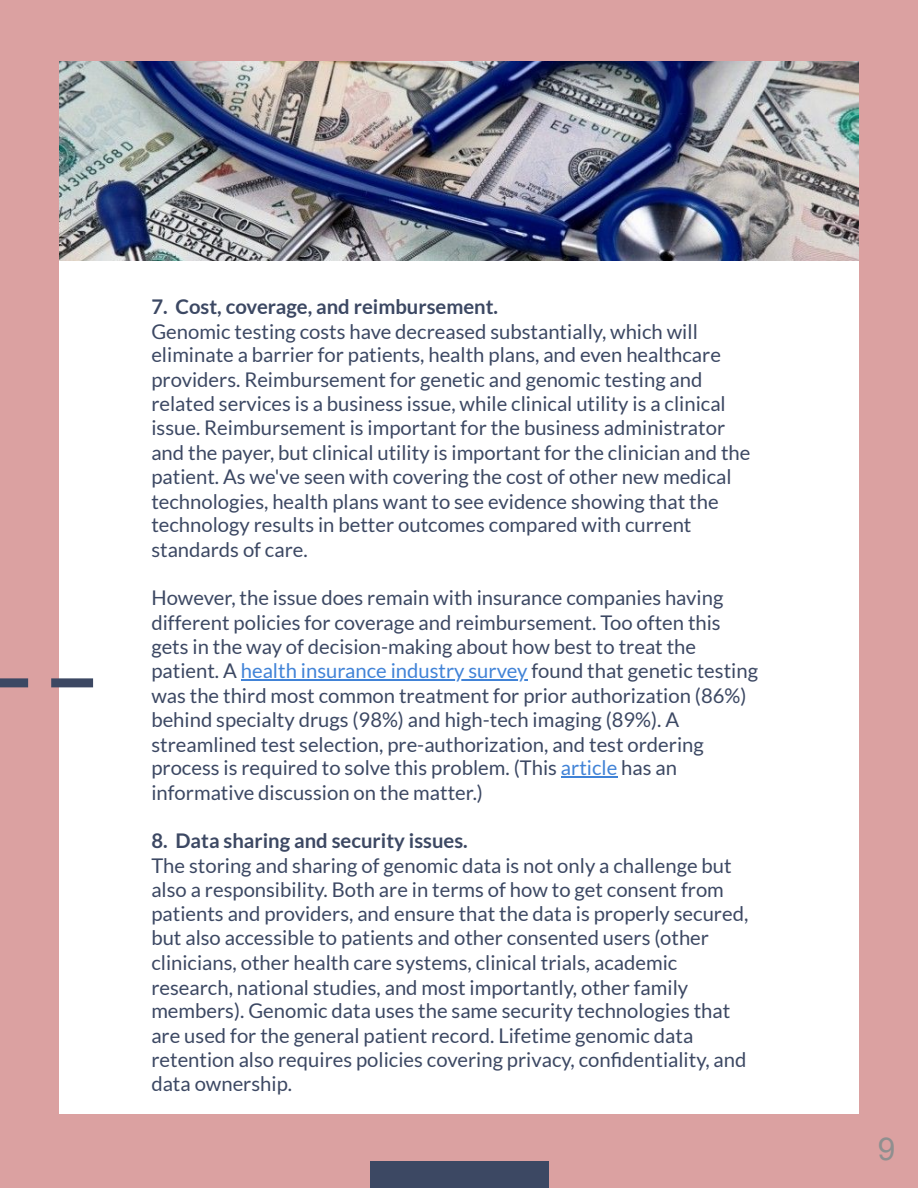
<style>
.page{position:relative;width:918px;height:1188px;background:#dba1a1}
.page>*{position:absolute;margin:0;border:0;box-sizing:border-box;transform-origin:0 0}
.t1{font:31.5px "Arial";color:#8f8f8f}
.t2{font:20.25px/24.3px "Lato";color:#3c4863}
.t3{font:700 20.25px "Lato";color:#3c4863}
.s1{color:#4183d7}
</style>
<div class="page">
<div style="left:59px;top:62px;width:800px;height:936px;background:#fff"></div>
<div style="left:59px;top:548px;width:800px;height:566px;background:#fff"></div>
<div style="left:370px;top:1161px;width:178px;height:27px;background:#3c4863"></div>
<div style="left:0;top:678px;width:24px;height:9px;background:#3c4863"></div>
<div style="left:56px;top:678px;width:33px;height:9px;background:#3c4863"></div>
<hr style="left:241px;top:680px;width:287px;height:1px;background:#4183d7">
<hr style="left:561px;top:776px;width:56px;height:1px;background:#4183d7">
<img style="left:59px;top:62px;width:800px;height:199px">
<p class="t3" style="left:151px;top:294px;width:348px">7. Cost, coverage, and reimbursement.</p>
<p class="t2" style="left:151px;top:319px;width:601px">Genomic testing costs have decreased substantially, which will eliminate a barrier for patients, health plans, and even healthcare providers. Reimbursement for genetic and genomic testing and related services is a business issue, while clinical utility is a clinical issue. Reimbursement is important for the business administrator and the payer, but clinical utility is important for the clinician and the patient. As we've seen with covering the cost of other new medical technologies, health plans want to see evidence showing that the technology results in better outcomes compared with current standards of care.</p>
<p class="t2" style="left:151px;top:585px;width:608px">However, the issue does remain with insurance companies having different policies for coverage and reimbursement. Too often this gets in the way of decision-making about how best to treat the patient. A <span class="s1">health insurance industry survey</span> found that genetic testing was the third most common treatment for prior authorization (86%) behind specialty drugs (98%) and high-tech imaging (89%). A streamlined test selection, pre-authorization, and test ordering process is required to solve this problem. (This <span class="s1">article</span> has an informative discussion on the matter.)</p>
<p class="t3" style="left:151px;top:828px;width:318px">8. Data sharing and security issues.</p>
<p class="t2" style="left:151px;top:853px;width:598px">The storing and sharing of genomic data is not only a challenge but also a responsibility. Both are in terms of how to get consent from patients and providers, and ensure that the data is properly secured, but also accessible to patients and other consented users (other clinicians, other health care systems, clinical trials, academic research, national studies, and most importantly, other family members). Genomic data uses the same security technologies that are used for the general patient record. Lifetime genomic data retention also requires policies covering privacy, confidentiality, and data ownership.</p>
<h1 class="t1" style="left:878px;top:1131px;width:19px">9</h1>
</div>
